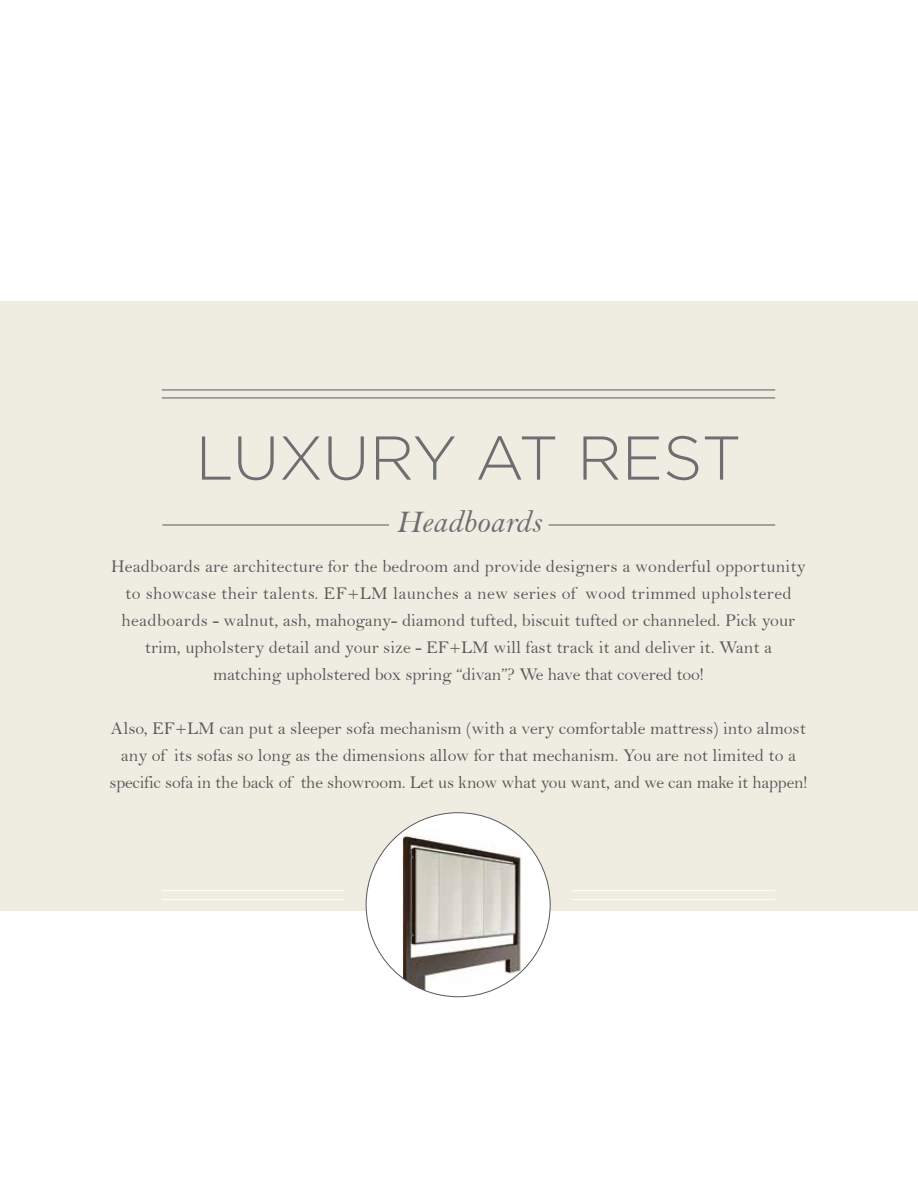
<style>
.page{position:relative;width:918px;height:1188px;background:#fff}
.page>*{position:absolute;margin:0;border:0;box-sizing:border-box;transform-origin:0 0}
.t1{font:300 61.65px "Gotham";letter-spacing:-.01em;color:#6d6e71}
.t2{font:32.4px "Bell MT Italic";color:#6d6e71}
.t3{font:18px/27px "Bell";color:#58595b;text-align:center}
</style>
<div class="page">
<div style="left:0;top:301px;width:918px;height:609px;background:#efece1"></div>
<hr style="left:162px;top:525px;width:227px;height:1px;background:#58595b">
<hr style="left:549px;top:525px;width:226px;height:1px;background:#58595b">
<hr style="left:162px;top:390px;width:613px;height:1px;background:#58595b">
<hr style="left:162px;top:398px;width:613px;height:1px;background:#58595b">
<hr style="left:162px;top:890px;width:182px;height:1px;background:#fff">
<hr style="left:162px;top:899px;width:182px;height:1px;background:#fff">
<hr style="left:572px;top:890px;width:203px;height:1px;background:#fff">
<hr style="left:572px;top:899px;width:203px;height:1px;background:#fff">
<div style="left:366px;top:813px;width:184px;height:184px;background:#fff;border-radius:50%"></div>
<img style="left:403px;top:828px;width:119px;height:169px">
<h1 class="t1" style="left:196px;top:424px;width:548px">LUXURY AT REST</h1>
<h2 class="t2" style="left:396px;top:502px;width:146px">Headboards</h2>
<p class="t3" style="left:111px;top:553px;width:696px">Headboards are architecture for the bedroom and provide designers a wonderful opportunity to showcase their talents. EF+LM launches a new series of wood trimmed upholstered headboards - walnut, ash, mahogany- diamond tufted, biscuit tufted or channeled. Pick your trim, upholstery detail and your size - EF+LM will fast track it and deliver it. Want a matching upholstered box spring “divan”? We have that covered too!</p>
<p class="t3" style="left:110px;top:715px;width:699px">Also, EF+LM can put a sleeper sofa mechanism (with a very comfortable mattress) into almost any of its sofas so long as the dimensions allow for that mechanism. You are not limited to a specific sofa in the back of the showroom. Let us know what you want, and we can make it happen!</p>
</div>
